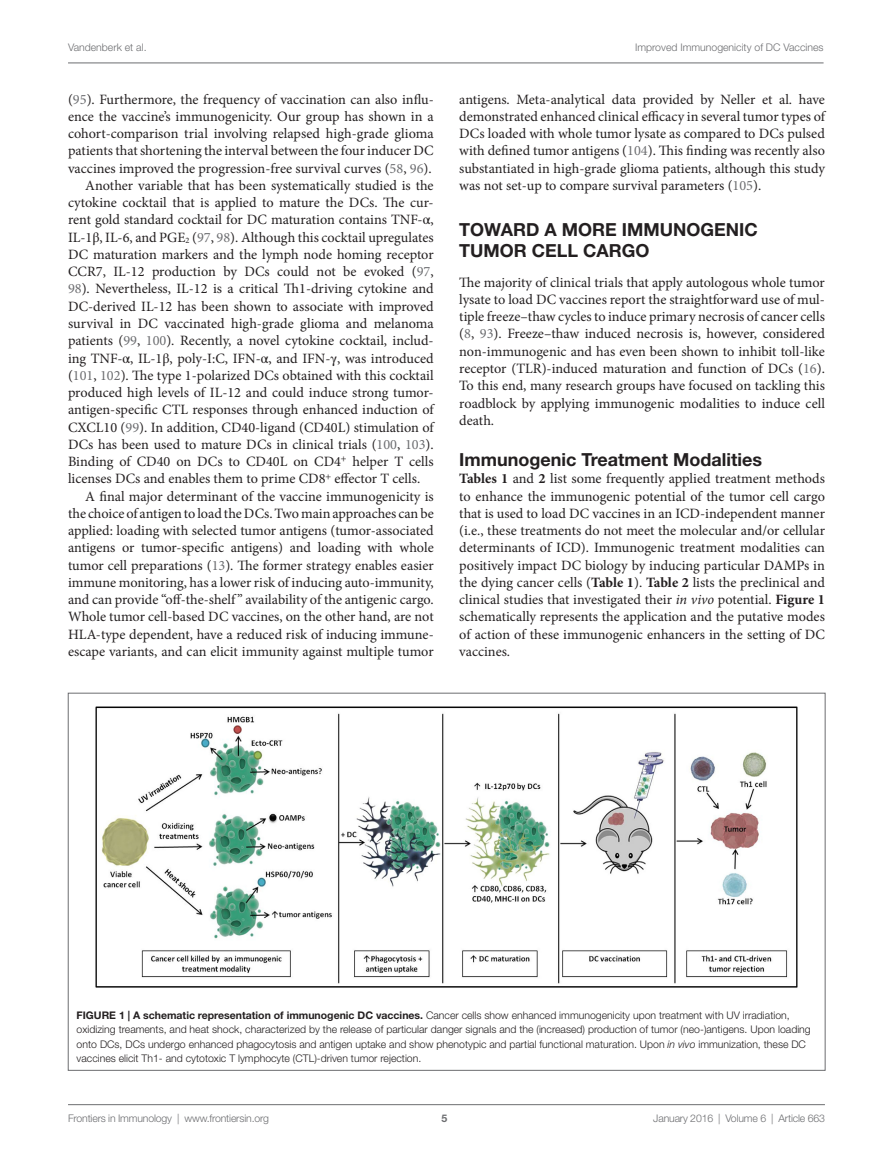
<style>
.page{position:relative;width:893px;height:1170px;background:#fff}
.page>*{position:absolute;margin:0;border:0;box-sizing:border-box;transform-origin:0 0}
.t1{font:700 18px/21px "Helvetica Neue LT Std";color:#231f20}
.t2{font:14.25px/17.2px "Minion Pro";color:#231f20;text-align:justify}
.t3{font:300 10.5px/14.2px "Helvetica Neue LT Std";color:#231f20}
.t4{font:300 10.5px "Helvetica Neue LT Std";letter-spacing:-.015em;color:#6c6d70}
.t5{font:700 10.5px "Helvetica Neue LT Std";color:#6c6d70}
.s1{color:#6c6d70}
.s2{font-family:"STIX General"}
.s3{font-weight:700}
.s4{font-style:italic}
</style>
<div class="page">
<img style="left:95px;top:706px;width:703px;height:282px">
<hr style="left:68px;top:1104px;width:757px;height:1px;background:#6c6d70">
<hr style="left:68px;top:63px;width:756px;height:1px;background:#6c6d70">
<p class="t4" style="left:68px;top:41px;width:80px">Vandenberk et al.</p>
<p class="t4" style="left:635px;top:41px;width:190px">Improved Immunogenicity of DC Vaccines</p>
<p class="t2" style="left:68px;top:90px;width:367px">(<span class="s1">95</span>). Furthermore, the frequency of vaccination can also influ-</p>
<p class="t2" style="left:68px;top:108px;width:367px">ence the vaccine’s immunogenicity. Our group has shown in a</p>
<p class="t2" style="left:68px;top:125px;width:367px">cohort-comparison trial involving relapsed high-grade glioma</p>
<p class="t2" style="left:68px;top:142px;width:367px">patients that shortening the interval between the four inducer DC</p>
<p class="t2" style="left:68px;top:159px;width:365px">vaccines improved the progression-free survival curves (<span class="s1">58</span>, <span class="s1">96</span>).</p>
<p class="t2" style="left:85px;top:177px;width:350px">Another variable that has been systematically studied is the</p>
<p class="t2" style="left:68px;top:194px;width:367px">cytokine cocktail that is applied to mature the DCs. The cur-</p>
<p class="t2" style="left:68px;top:211px;width:367px">rent gold standard cocktail for DC maturation contains TNF-<span class="s2">α</span>,</p>
<p class="t2" style="left:68px;top:228px;width:367px">IL-1<span class="s2">β</span>, IL-6, and PGE<sub>2</sub> (<span class="s1">97</span>, <span class="s1">98</span>). Although this cocktail upregulates</p>
<p class="t2" style="left:68px;top:246px;width:367px">DC maturation markers and the lymph node homing receptor</p>
<p class="t2" style="left:68px;top:263px;width:367px">CCR7, IL-12 production by DCs could not be evoked (<span class="s1">97</span>,</p>
<p class="t2" style="left:68px;top:280px;width:367px"><span class="s1">98</span>). Nevertheless, IL-12 is a critical Th1-driving cytokine and</p>
<p class="t2" style="left:68px;top:297px;width:367px">DC-derived IL-12 has been shown to associate with improved</p>
<p class="t2" style="left:68px;top:315px;width:367px">survival in DC vaccinated high-grade glioma and melanoma</p>
<p class="t2" style="left:68px;top:332px;width:367px">patients (<span class="s1">99</span>, <span class="s1">100</span>). Recently, a novel cytokine cocktail, includ-</p>
<p class="t2" style="left:68px;top:349px;width:367px">ing TNF-<span class="s2">α</span>, IL-1<span class="s2">β</span>, poly-I:C, IFN-<span class="s2">α</span>, and IFN-<span class="s2">γ</span>, was introduced</p>
<p class="t2" style="left:68px;top:366px;width:367px">(<span class="s1">101</span>, <span class="s1">102</span>). The type 1-polarized DCs obtained with this cocktail</p>
<p class="t2" style="left:68px;top:384px;width:367px">produced high levels of IL-12 and could induce strong tumor-</p>
<p class="t2" style="left:68px;top:401px;width:367px">antigen-specific CTL responses through enhanced induction of</p>
<p class="t2" style="left:68px;top:418px;width:367px">CXCL10 (<span class="s1">99</span>). In addition, CD40-ligand (CD40L) stimulation of</p>
<p class="t2" style="left:68px;top:435px;width:367px">DCs has been used to mature DCs in clinical trials (<span class="s1">100</span>, <span class="s1">103</span>).</p>
<p class="t2" style="left:68px;top:453px;width:367px">Binding of CD40 on DCs to CD40L on CD4<sup>+</sup> helper T cells</p>
<p class="t2" style="left:68px;top:470px;width:354px">licenses DCs and enables them to prime CD8<sup>+</sup> effector T cells.</p>
<p class="t2" style="left:85px;top:487px;width:350px">A final major determinant of the vaccine immunogenicity is</p>
<p class="t2" style="left:68px;top:504px;width:367px">the choice of antigen to load the DCs. Two main approaches can be</p>
<p class="t2" style="left:68px;top:522px;width:367px">applied: loading with selected tumor antigens (tumor-associated</p>
<p class="t2" style="left:68px;top:539px;width:367px">antigens or tumor-specific antigens) and loading with whole</p>
<p class="t2" style="left:68px;top:556px;width:367px">tumor cell preparations (<span class="s1">13</span>). The former strategy enables easier</p>
<p class="t2" style="left:68px;top:573px;width:367px">immune monitoring, has a lower risk of inducing auto-immunity,</p>
<p class="t2" style="left:68px;top:591px;width:367px">and can provide “off-the-shelf ” availability of the antigenic cargo.</p>
<p class="t2" style="left:68px;top:608px;width:367px">Whole tumor cell-based DC vaccines, on the other hand, are not</p>
<p class="t2" style="left:68px;top:625px;width:367px">HLA-type dependent, have a reduced risk of inducing immune-</p>
<p class="t2" style="left:68px;top:642px;width:367px">escape variants, and can elicit immunity against multiple tumor</p>
<p class="t2" style="left:459px;top:90px;width:367px">antigens. Meta-analytical data provided by Neller et al. have demonstrated enhanced clinical efficacy in several tumor types of DCs loaded with whole tumor lysate as compared to DCs pulsed with defined tumor antigens (<span class="s1">104</span>). This finding was recently also substantiated in high-grade glioma patients, although this study was not set-up to compare survival parameters (<span class="s1">105</span>).</p>
<p class="t1" style="left:459px;top:218px;width:300px">TOWARD A MORE IMMUNOGENIC<br>TUMOR CELL CARGO</p>
<p class="t2" style="left:459px;top:273px;width:367px">The majority of clinical trials that apply autologous whole tumor lysate to load DC vaccines report the straightforward use of mul&shy;tiple freeze–thaw cycles to induce primary necrosis of cancer cells (<span class="s1">8</span>, <span class="s1">93</span>). Freeze–thaw induced necrosis is, however, considered non-immunogenic and has even been shown to inhibit toll-like receptor (TLR)-induced maturation and function of DCs (<span class="s1">16</span>).<br>To this end, many research groups have focused on tackling this roadblock by applying immunogenic modalities to induce cell death.</p>
<p class="t1" style="left:459px;top:448px;width:304px">Immunogenic Treatment Modalities</p>
<p class="t2" style="left:459px;top:470px;width:367px"><span class="s3">Tables 1</span> and <span class="s3">2</span> list some frequently applied treatment methods to enhance the immunogenic potential of the tumor cell cargo that is used to load DC vaccines in an ICD-independent manner (i.e., these treatments do not meet the molecular and/or cellular determinants of ICD). Immunogenic treatment modalities can positively impact DC biology by inducing particular DAMPs in the dying cancer cells (<span class="s3">Table 1</span>). <span class="s3">Table 2</span> lists the preclinical and clinical studies that investigated their <span class="s4">in vivo</span> potential. <span class="s3">Figure 1 </span>schematically represents the application and the putative modes of action of these immunogenic enhancers in the setting of DC vaccines.</p>
<p class="t3" style="left:77px;top:1007px;width:736px"><span class="s3">FIGURE 1 | A schematic representation of immunogenic DC vaccines.</span> Cancer cells show enhanced immunogenicity upon treatment with UV irradiation, oxidizing treaments, and heat shock, characterized by the release of particular danger signals and the (increased) production of tumor (neo-)antigens. Upon loading onto DCs, DCs undergo enhanced phagocytosis and antigen uptake and show phenotypic and partial functional maturation. Upon <span class="s4">in vivo</span> immunization, these DC vaccines elicit Th1- and cytotoxic T lymphocyte (CTL)-driven tumor rejection.</p>
<p class="t4" style="left:68px;top:1111px;width:203px">Frontiers in Immunology | www.frontiersin.org</p>
<p class="t5" style="left:441px;top:1111px;width:7px">5</p>
<p class="t4" style="left:653px;top:1111px;width:173px">January 2016 | Volume 6 | Article 663</p>
</div>
